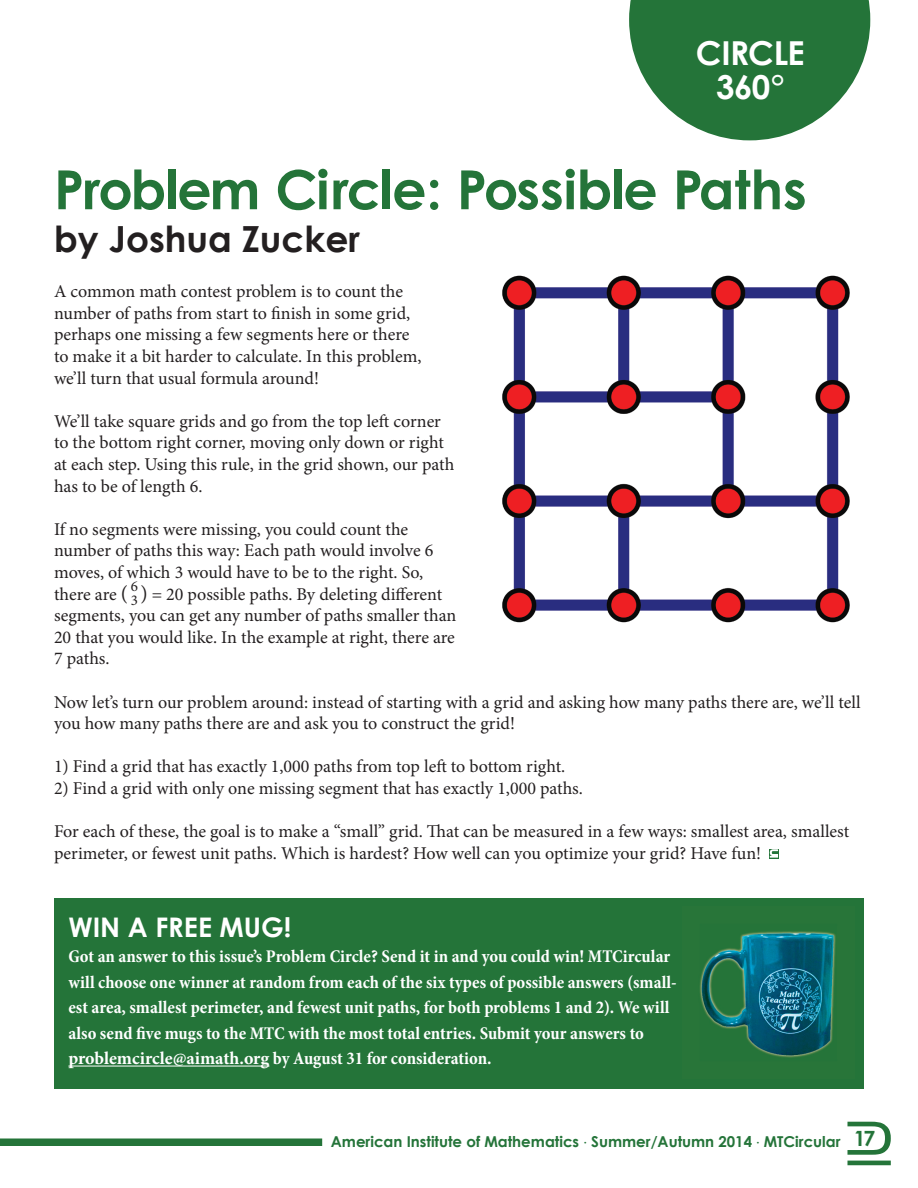
<style>
.page{position:relative;width:918px;height:1188px;background:#fff}
.page>*{position:absolute;margin:0;border:0;box-sizing:border-box;transform-origin:0 0}
.t1{font:72px "Cambria Math";color:#247439}
.t2{font:700 54px "Century Gothic";letter-spacing:-.02em;color:#247439}
.t3{font:700 36px "Century Gothic";color:#231f20}
.t4{font:700 33px/33.6px "Century Gothic";letter-spacing:-.02em;color:#fff;text-align:center}
.t5{font:700 27px "Century Gothic";color:#fff}
.t6{font:700 21px "Century Gothic";color:#247439}
.t7{font:18px/21.6px "Minion Pro";letter-spacing:-.005em;color:#231f20}
.t8{font:700 condensed 18px/25.5px "Minion Pro";color:#fff}
.t9{font:700 15px "Century Gothic";color:#247439}
.t10{font:15px/13.5px "Minion Pro";color:#231f20}
.s1{font-size:21px}
.s2{font-family:"Cambria Math";font-size:12px;color:#fff}
.s3{font-stretch:normal}
.s4{font-family:"Palatino Linotype";font-weight:400}
</style>
<div class="page">
<div style="left:0;top:1138px;width:322px;height:8px;background:#247439"></div>
<svg style="left:629px;top:0;width:241px;height:140px"></svg>
<svg style="left:769px;top:849px;width:10px;height:9px"></svg>
<svg style="left:770px;top:849px;width:8px;height:9px"></svg>
<div style="left:54px;top:898px;width:810px;height:191px;background:#247439"></div>
<hr style="left:68px;top:1066px;width:201px;height:1px;background:#fff">
<img style="left:502px;top:275px;width:348px;height:348px">
<img style="left:699px;top:931px;width:137px;height:127px">
<h3 class="t4" style="left:696px;top:35px;width:110px">CIRCLE<br>360°</h3>
<h2 class="t2" style="left:54px;top:155px;width:754px">Problem Circle: Possible Paths</h2>
<h3 class="t3" style="left:54px;top:216px;width:307px">by Joshua Zucker</h3>
<p class="t7" style="left:54px;top:281px;width:369px">A common math contest problem is to count the number of paths from start to finish in some grid, perhaps one missing a few segments here or there to make it a bit harder to calculate. In this problem, we’ll turn that usual formula around!</p>
<p class="t7" style="left:54px;top:410px;width:402px">We’ll take square grids and go from the top left corner to the bottom right corner, moving only down or right at each step. Using this rule, in the grid shown, our path has to be of length 6.</p>
<p class="t7" style="left:54px;top:518px;width:404px">If no segments were missing, you could count the number of paths this way: Each path would involve 6 moves, of which 3 would have to be to the right. So, there are <span class="s1">( )</span> = 20 possible paths. By deleting different segments, you can get any number of paths smaller than 20 that you would like. In the example at right, there are 7 paths.</p>
<p class="t7" style="left:54px;top:691px;width:808px">Now let’s turn our problem around: instead of starting with a grid and asking how many paths there are, we’ll tell you how many paths there are and ask you to construct the grid!</p>
<p class="t7" style="left:54px;top:756px;width:513px">1) Find a grid that has exactly 1,000 paths from top left to bottom right.</p>
<p class="t7" style="left:54px;top:778px;width:530px">2) Find a grid with only one missing segment that has exactly 1,000 paths.</p>
<p class="t7" style="left:54px;top:821px;width:797px">For each of these, the goal is to make a “small” grid. That can be measured in a few ways: smallest area, smallest perimeter, or fewest unit paths. Which is hardest? How well can you optimize your grid? Have fun! <span class="s2">ك</span></p>
<p class="t10" style="left:131px;top:580px;width:9px">6<br>3</p>
<h3 class="t5" style="left:68px;top:910px;width:225px">WIN A FREE MUG!</h3>
<p class="t8" style="left:68px;top:944px;width:610px">Got an answer to this issue’s Problem Circle? Send it in and you could win! MTCircular will choose one winner at random from each of the six types of possible answers (small&shy;est area, smallest perimeter, and fewest unit paths, for both problems 1 and 2). We will also send five mugs to the MTC with the most total entries. Submit your answers to <span class="s3">problemcircle@aimath.org</span> by August 31 for consideration.</p>
<h1 class="t1" style="left:842px;top:1097px;width:55px">ل</h1>
<p class="t6" style="left:854px;top:1124px;width:23px">17</p>
<p class="t9" style="left:331px;top:1132px;width:511px">American Institute of Mathematics <span class="s4">·</span> Summer/Autumn 2014 <span class="s4">·</span> MTCircular</p>
</div>
